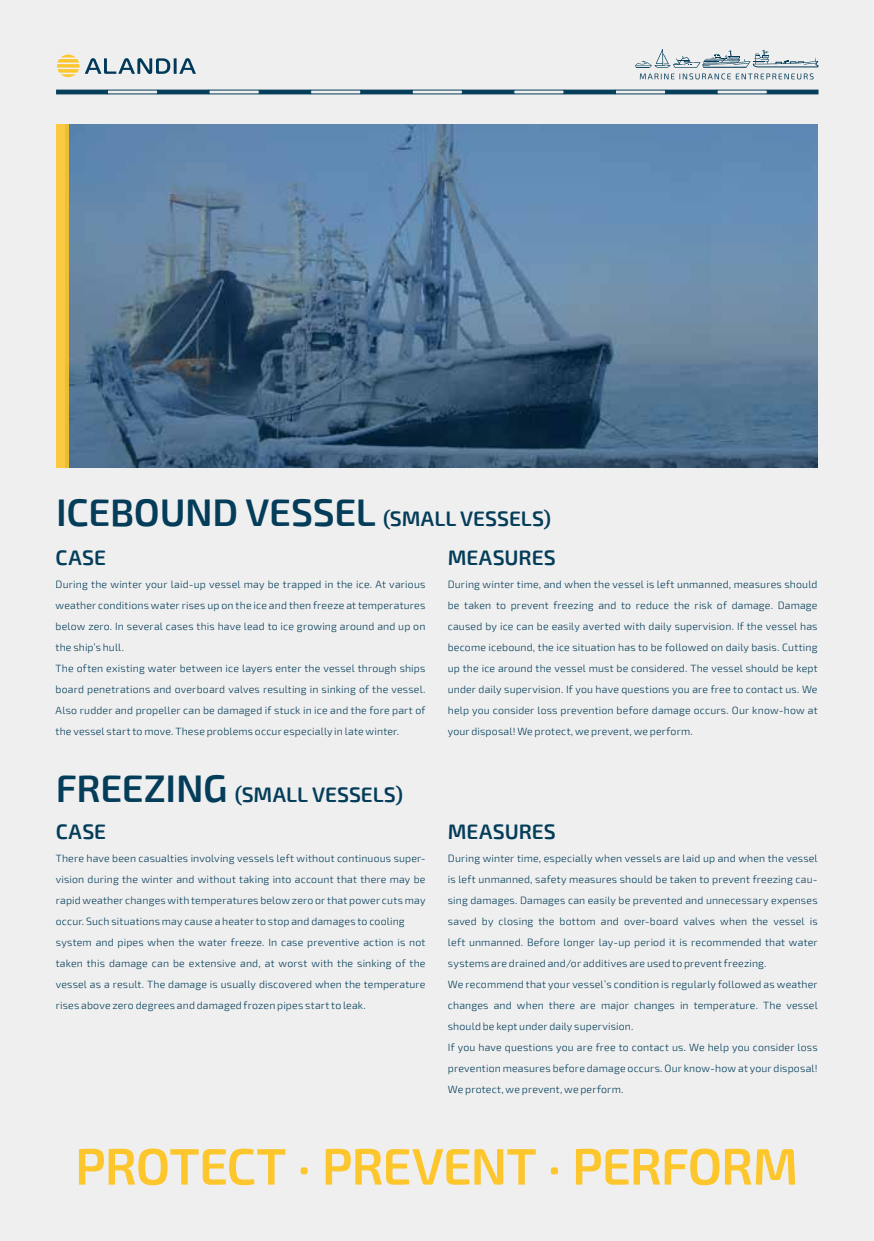
<style>
.page{position:relative;width:874px;height:1241px;background:#fff}
.page>*{position:absolute;margin:0;border:0;box-sizing:border-box;transform-origin:0 0}
.t1{font:600 38.5px "Exo 2";letter-spacing:-.01em;color:#043d59}
.t2{font:600 21px/36.8px "Exo 2";color:#043d59}
.t3{font:300 10.5px/21px "Exo 2";letter-spacing:.015em;color:#043d59}
.s1{font-size:21px}
.s2{font-size:38.5px}
</style>
<div class="page">
<div style="left:0;top:0;width:873px;height:1240px;background:#efefef"></div>
<svg style="left:85px;top:58px;width:111px;height:16px"></svg>
<svg style="left:57px;top:55px;width:22px;height:22px"></svg>
<hr style="left:361px;top:90px;width:50px;height:4px;background:#043d59">
<hr style="left:462px;top:90px;width:51px;height:4px;background:#043d59">
<hr style="left:564px;top:90px;width:50px;height:4px;background:#043d59">
<hr style="left:56px;top:90px;width:51px;height:4px;background:#043d59">
<hr style="left:158px;top:90px;width:50px;height:4px;background:#043d59">
<hr style="left:259px;top:90px;width:51px;height:4px;background:#043d59">
<hr style="left:665px;top:90px;width:51px;height:4px;background:#043d59">
<hr style="left:767px;top:90px;width:50px;height:4px;background:#043d59">
<svg style="left:635px;top:49px;width:183px;height:30px"></svg>
<img style="left:69px;top:124px;width:747px;height:343px">
<svg style="left:79px;top:1148px;width:715px;height:36px"></svg>
<svg style="left:56px;top:124px;width:13px;height:343px;background:#f6c63d"></svg>
<h1 class="t1" style="left:56px;top:490px;width:496px">ICEBOUND VESSEL <span class="s1">(SMALL VESSELS)</span></h1>
<h2 class="t2" style="left:56px;top:539px;width:52px">CASE</h2>
<p class="t3" style="left:56px;top:574px;width:371px">During the winter your laid-up vessel may be trapped in the ice. At various weather conditions water rises up on the ice and then freeze at temperatures below zero. In several cases this have lead to ice growing around and up on the ship’s hull.<br>The often existing water between ice layers enter the vessel through ships board penetrations and overboard valves resulting in sinking of the vessel.<br>Also rudder and propeller can be damaged if stuck in ice and the fore part of the vessel start to move. These problems occur especially in late winter.</p>
<h2 class="t2" style="left:447px;top:539px;width:109px">MEASURES</h2>
<p class="t3" style="left:447px;top:574px;width:371px;text-align:justify">During winter time, and when the vessel is left unmanned, measures should be taken to prevent freezing and to reduce the risk of damage. Damage caused by ice can be easily averted with daily supervision. If the vessel has become icebound, the ice situation has to be followed on daily basis. Cutting up the ice around the vessel must be considered. The vessel should be kept under daily supervision. If you have questions you are free to contact us. We help you consider loss prevention before damage occurs. Our know-how at your disposal! We protect, we prevent, we perform.</p>
<h2 class="t2" style="left:56px;top:776px;width:348px"><span class="s2">FREEZING</span> (SMALL VESSELS)<br>CASE</h2>
<p class="t3" style="left:56px;top:847px;width:371px">There have been casualties involving vessels left without continuous super&shy;vision during the winter and without taking into account that there may be rapid weather changes with temperatures below zero or that power cuts may occur. Such situations may cause a heater to stop and damages to cooling system and pipes when the water freeze. In case preventive action is not taken this damage can be extensive and, at worst with the sinking of the vessel as a result. The damage is usually discovered when the temperature rises above zero degrees and damaged frozen pipes start to leak.</p>
<h2 class="t2" style="left:447px;top:813px;width:109px">MEASURES</h2>
<p class="t3" style="left:447px;top:847px;width:371px">During winter time, especially when vessels are laid up and when the vessel is left unmanned, safety measures should be taken to prevent freezing cau&shy;sing damages. Damages can easily be prevented and unnecessary expenses saved by closing the bottom and over-board valves when the vessel is left unmanned. Before longer lay-up period it is recommended that water systems are drained and/or additives are used to prevent freezing.<br>We recommend that your vessel’s condition is regularly followed as weather changes and when there are major changes in temperature. The vessel should be kept under daily supervision.<br>If you have questions you are free to contact us. We help you consider loss prevention measures before damage occurs. Our know-how at your disposal!<br>We protect, we prevent, we perform.</p>
</div>
